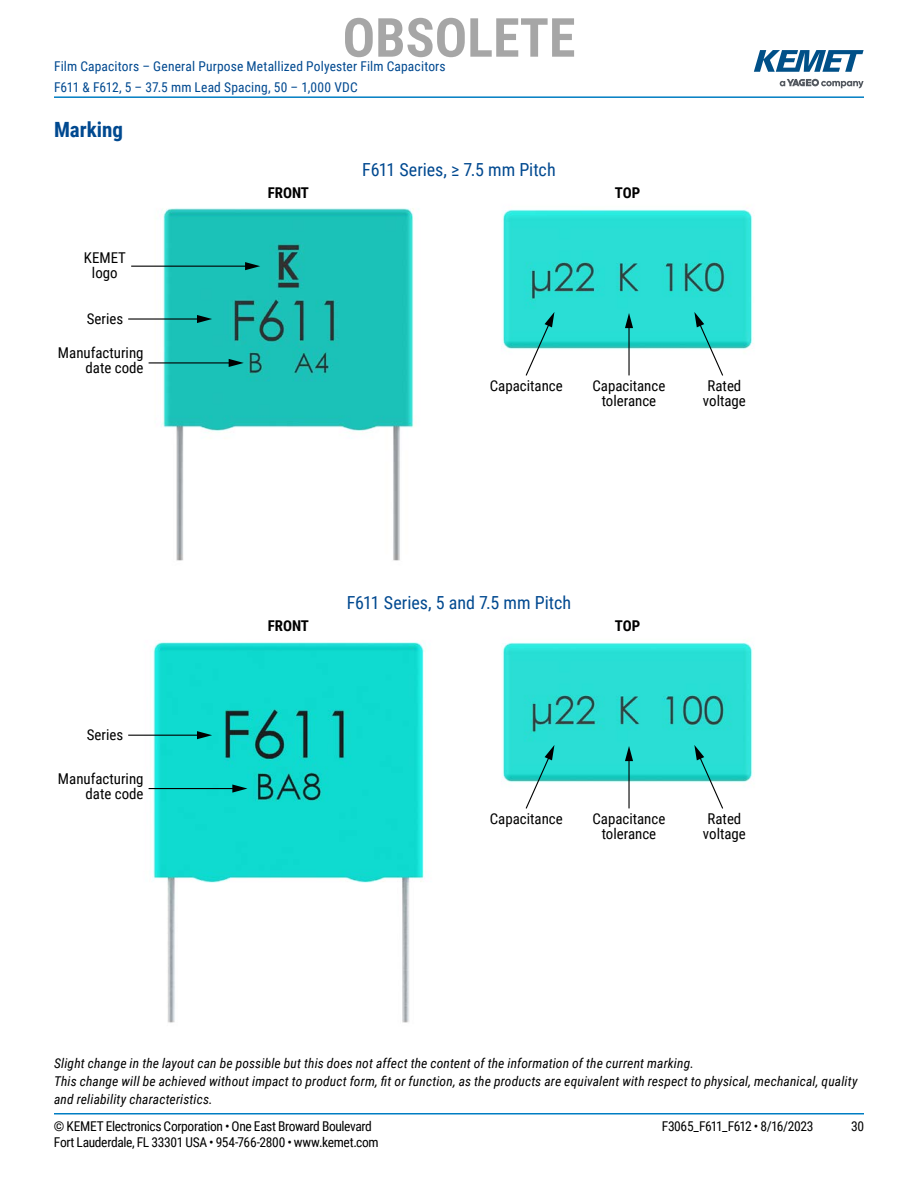
<style>
.page{position:relative;width:918px;height:1188px;background:#fff}
.page>*{position:absolute;margin:0;border:0;box-sizing:border-box;transform-origin:0 0}
.t1{font:700 54px "Roboto Condensed";color:rgb(0 0 0/.35)}
.t2{font:700 21px "Roboto Condensed";color:#004990}
.t3{font:18px "Roboto Condensed";color:#004990}
.t4{font:14.85px/14.9px "Roboto Condensed";color:#000;text-align:center}
.t5{font:700 14.85px "Roboto Condensed";color:#000}
.t6{font:italic 13.5px/18px "Roboto Condensed";letter-spacing:.01em;color:#000}
.t7{font:13.5px "Roboto Condensed";letter-spacing:-.025em;color:#000}
.t8{font:13.5px/21px "Roboto Condensed";letter-spacing:.01em;color:#004990}
</style>
<div class="page">
<hr style="left:54px;top:1113px;width:810px;height:2px;background:#007dc3">
<hr style="left:54px;top:96px;width:810px;height:2px;background:#007dc3">
<svg style="left:780px;top:79px;width:84px;height:9px"></svg>
<svg style="left:754px;top:50px;width:110px;height:22px"></svg>
<img style="left:131px;top:208px;width:283px;height:353px">
<img style="left:502px;top:209px;width:251px;height:167px">
<svg style="left:525px;top:312px;width:29px;height:64px"></svg>
<svg style="left:694px;top:312px;width:30px;height:64px"></svg>
<hr style="left:628px;top:325px;width:2px;height:50px;background:#000">
<svg style="left:625px;top:313px;width:8px;height:15px"></svg>
<hr style="left:128px;top:318px;width:72px;height:2px;background:#000">
<svg style="left:197px;top:315px;width:15px;height:8px"></svg>
<hr style="left:131px;top:266px;width:117px;height:1px;background:#000">
<svg style="left:245px;top:262px;width:15px;height:8px"></svg>
<hr style="left:149px;top:362px;width:82px;height:1px;background:#000">
<svg style="left:229px;top:359px;width:15px;height:8px"></svg>
<img style="left:128px;top:640px;width:298px;height:383px">
<img style="left:502px;top:642px;width:251px;height:167px">
<svg style="left:525px;top:745px;width:29px;height:64px"></svg>
<svg style="left:694px;top:745px;width:30px;height:64px"></svg>
<hr style="left:628px;top:758px;width:2px;height:50px;background:#000">
<svg style="left:625px;top:746px;width:8px;height:15px"></svg>
<hr style="left:128px;top:735px;width:72px;height:1px;background:#000">
<svg style="left:197px;top:731px;width:15px;height:8px"></svg>
<hr style="left:149px;top:788px;width:86px;height:1px;background:#000">
<svg style="left:232px;top:785px;width:15px;height:8px"></svg>
<h1 class="t1" style="left:343px;top:0;width:234px">OBSOLETE</h1>
<p class="t8" style="left:54px;top:55px;width:393px">Film Capacitors – General Purpose Metallized Polyester Film Capacitors<br>F611 &amp; F612, 5 – 37.5 mm Lead Spacing, 50 – 1,000 VDC</p>
<h2 class="t2" style="left:54px;top:115px;width:71px">Marking</h2>
<h3 class="t3" style="left:362px;top:157px;width:195px">F611 Series, ≥ 7.5 mm Pitch</h3>
<p class="t5" style="left:268px;top:182px;width:43px">FRONT</p>
<p class="t5" style="left:615px;top:182px;width:27px">TOP</p>
<p class="t4" style="left:84px;top:250px;width:44px">KEMET logo</p>
<p class="t4" style="left:87px;top:310px;width:38px">Series</p>
<p class="t4" style="left:58px;top:345px;width:87px;text-align:right">Manufacturing date code</p>
<p class="t4" style="left:87px;top:727px;width:38px">Series</p>
<p class="t4" style="left:58px;top:771px;width:87px;text-align:right">Manufacturing date code</p>
<p class="t4" style="left:490px;top:378px;width:74px">Capacitance</p>
<p class="t4" style="left:592px;top:378px;width:74px">Capacitance tolerance</p>
<p class="t4" style="left:703px;top:378px;width:45px">Rated voltage</p>
<h3 class="t3" style="left:347px;top:590px;width:226px">F611 Series, 5 and 7.5 mm Pitch</h3>
<p class="t5" style="left:268px;top:615px;width:43px">FRONT</p>
<p class="t5" style="left:615px;top:615px;width:27px">TOP</p>
<p class="t4" style="left:490px;top:811px;width:74px">Capacitance</p>
<p class="t4" style="left:592px;top:811px;width:74px">Capacitance tolerance</p>
<p class="t4" style="left:703px;top:811px;width:45px">Rated voltage</p>
<p class="t6" style="left:54px;top:1054px;width:805px">Slight change in the layout can be possible but this does not affect the content of the information of the current marking.<br>This change will be achieved without impact to product form, fit or function, as the products are equivalent with respect to physical, mechanical, quality and reliability characteristics.</p>
<p class="t7" style="left:54px;top:1116px;width:319px">© KEMET Electronics Corporation • One East Broward Boulevard</p>
<p class="t7" style="left:662px;top:1116px;width:153px">F3065_F611_F612 • 8/16/2023</p>
<p class="t7" style="left:851px;top:1116px;width:14px">30</p>
<p class="t7" style="left:54px;top:1133px;width:326px">Fort Lauderdale, FL 33301 USA • 954-766-2800 • www.kemet.com</p>
</div>
